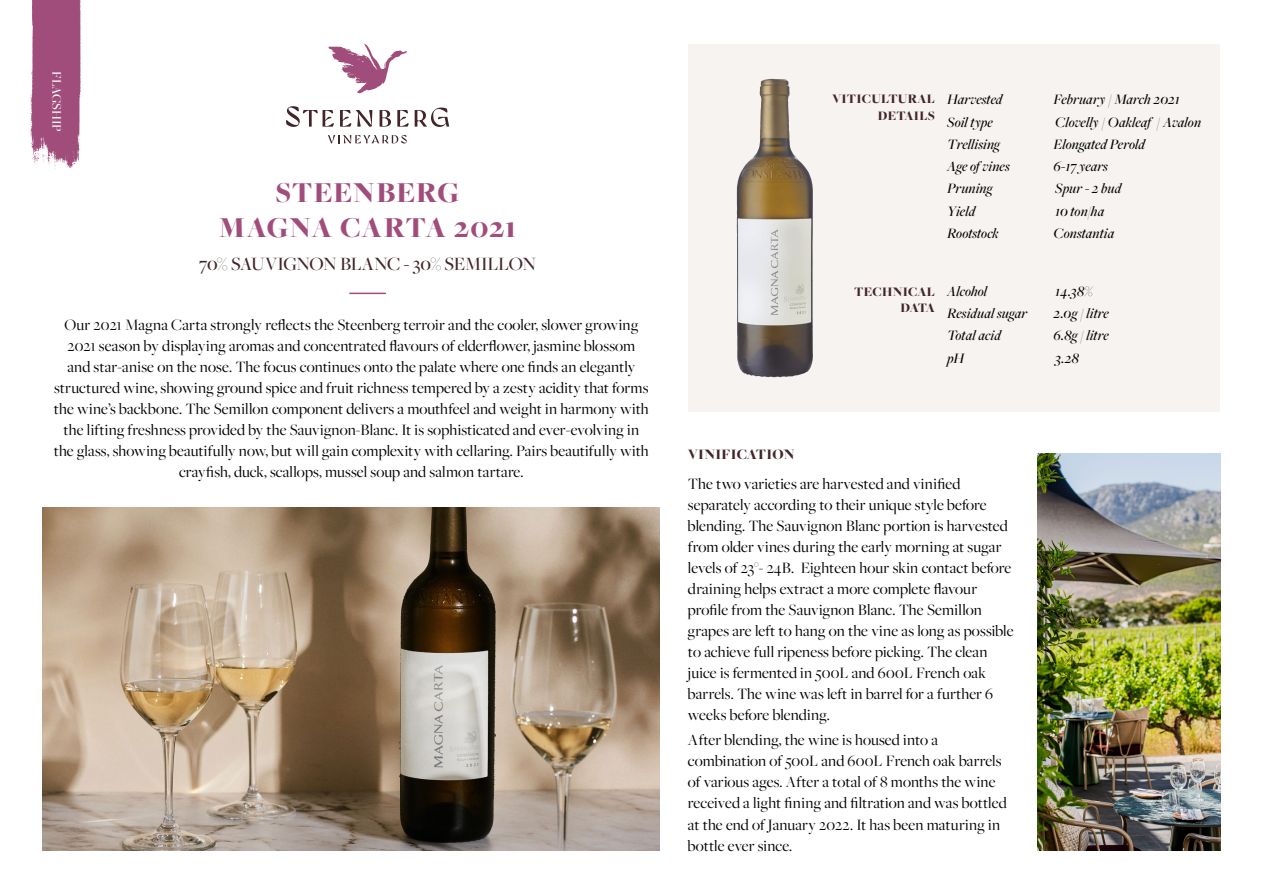
<style>
.page{position:relative;width:1263px;height:893px;background:#fff}
.page>*{position:absolute;margin:0;border:0;box-sizing:border-box;transform-origin:0 0}
.t1{font:900 30px/34.5px "Freight Big Pro";letter-spacing:.03em;color:#a14d7b;text-align:center}
.t2{font:500 19.5px "Freight Big Pro";letter-spacing:-.015em;color:#432429}
.t3{font:16.5px/21px "Freight Big Pro";letter-spacing:.005em;color:#000}
.t4{font:italic 500 15px "Freight Big Pro";letter-spacing:.005em;color:#000}
.t5{font:900 15px "Freight Big Pro";letter-spacing:.02em;color:#432429}
.t6{font:900 13.5px/16.2px "Freight Big Pro";letter-spacing:.02em;color:#432429;text-align:right}
.t7{font:500 13.5px "Freight Big Pro";color:#fff}
</style>
<div class="page">
<svg style="left:30px;top:0;width:51px;height:169px;background:#ad648c"></svg>
<div style="left:689px;top:44px;width:531px;height:368px;background:#f6f3f1"></div>
<img style="left:736px;top:79px;width:72px;height:298px">
<img style="left:43px;top:508px;width:617px;height:342px">
<hr style="left:349px;top:293px;width:37px;height:1px;background:#a14d7b">
<img style="left:1037px;top:453px;width:183px;height:397px">
<svg style="left:328px;top:135px;width:79px;height:8px"></svg>
<svg style="left:286px;top:106px;width:48px;height:21px"></svg>
<svg style="left:340px;top:110px;width:32px;height:17px"></svg>
<svg style="left:380px;top:110px;width:11px;height:17px"></svg>
<svg style="left:397px;top:110px;width:12px;height:17px"></svg>
<svg style="left:415px;top:108px;width:34px;height:19px"></svg>
<svg style="left:328px;top:44px;width:79px;height:49px"></svg>
<p class="t7" style="left:66px;top:71px;width:62px;rotate:90deg">FLAGSHIP</p>
<h1 class="t1" style="left:219px;top:175px;width:299px">STEENBERG<br>MAGNA CARTA 2021</h1>
<p class="t2" style="left:199px;top:251px;width:338px">70% SAUVIGNON BLANC - 30% SEMILLON</p>
<p class="t3" style="left:54px;top:314px;width:596px;text-align:center">Our 2021 Magna Carta strongly reflects the Steenberg terroir and the cooler, slower growing 2021 season by displaying aromas and concentrated flavours of elderflower, jasmine blossom<br>and star-anise on the nose. The focus continues onto the palate where one finds an elegantly structured wine, showing ground spice and fruit richness tempered by a zesty acidity that forms the wine’s backbone. The Semillon component delivers a mouthfeel and weight in harmony with the lifting freshness provided by the Sauvignon-Blanc. It is sophisticated and ever-evolving in the glass, showing beautifully now, but will gain complexity with cellaring. Pairs beautifully with crayfish, duck, scallops, mussel soup and salmon tartare.</p>
<p class="t6" style="left:832px;top:91px;width:104px">VITICULTURAL<br>DETAILS</p>
<p class="t4" style="left:947px;top:90px;width:57px">Harvested</p>
<p class="t4" style="left:1053px;top:90px;width:128px">February / March 2021</p>
<p class="t4" style="left:947px;top:112px;width:47px">Soil type</p>
<p class="t4" style="left:1055px;top:112px;width:147px">Clovelly / Oakleaf / Avalon</p>
<p class="t4" style="left:947px;top:134px;width:54px">Trellising</p>
<p class="t4" style="left:1053px;top:134px;width:93px">Elongated Perold</p>
<p class="t4" style="left:947px;top:156px;width:64px">Age of vines</p>
<p class="t4" style="left:1053px;top:156px;width:56px">6-17 years</p>
<p class="t4" style="left:947px;top:179px;width:47px">Pruning</p>
<p class="t4" style="left:1055px;top:179px;width:68px">Spur - 2 bud</p>
<p class="t4" style="left:947px;top:201px;width:30px">Yield</p>
<p class="t4" style="left:1055px;top:201px;width:51px">10 ton/ha</p>
<p class="t4" style="left:947px;top:223px;width:53px">Rootstock</p>
<p class="t4" style="left:1053px;top:223px;width:62px">Constantia</p>
<p class="t6" style="left:854px;top:283px;width:82px">TECHNICAL<br>DATA</p>
<p class="t4" style="left:947px;top:281px;width:42px">Alcohol</p>
<p class="t4" style="left:1055px;top:281px;width:39px">14.38%</p>
<p class="t4" style="left:947px;top:303px;width:82px">Residual sugar</p>
<p class="t4" style="left:1053px;top:303px;width:57px">2.0g / litre</p>
<p class="t4" style="left:947px;top:326px;width:55px">Total acid</p>
<p class="t4" style="left:1053px;top:326px;width:57px">6.8g / litre</p>
<p class="t4" style="left:947px;top:348px;width:19px">pH</p>
<p class="t4" style="left:1055px;top:348px;width:25px">3.28</p>
<p class="t5" style="left:688px;top:444px;width:108px">VINIFICATION</p>
<p class="t3" style="left:688px;top:473px;width:327px">The two varieties are harvested and vinified separately according to their unique style before blending. The Sauvignon Blanc portion is harvested from older vines during the early morning at sugar levels of 23°- 24B. Eighteen hour skin contact before draining helps extract a more complete flavour profile from the Sauvignon Blanc. The Semillon grapes are left to hang on the vine as long as possible to achieve full ripeness before picking. The clean juice is fermented in 500L and 600L French oak barrels. The wine was left in barrel for a further 6 weeks before blending.</p>
<p class="t3" style="left:688px;top:729px;width:320px">After blending, the wine is housed into a combination of 500L and 600L French oak barrels of various ages. After a total of 8 months the wine received a light fining and filtration and was bottled at the end of January 2022. It has been maturing in bottle ever since.</p>
</div>
